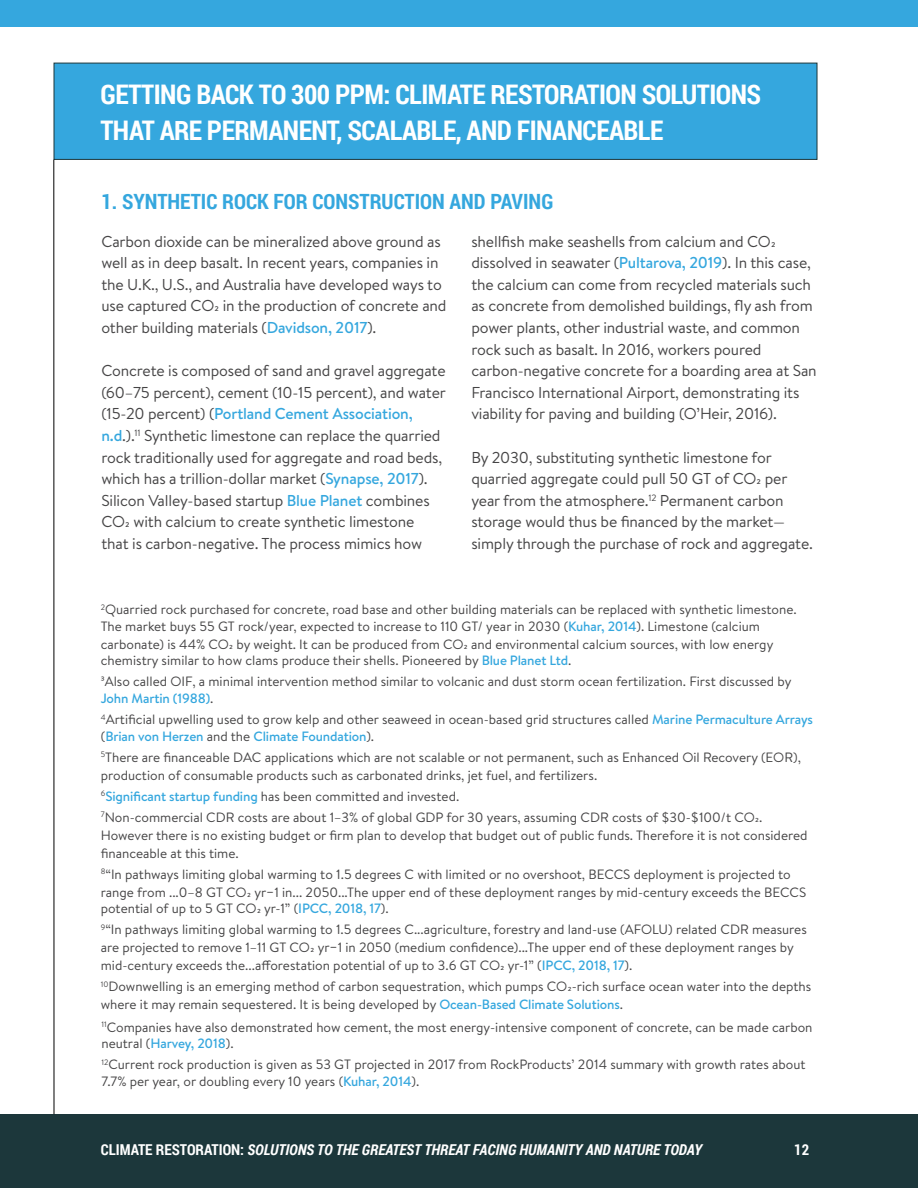
<style>
.page{position:relative;width:918px;height:1188px;background:#fff}
.page>*{position:absolute;margin:0;border:0;box-sizing:border-box;transform-origin:0 0}
.t1{font:700 27px/35.7px "Roboto Condensed";letter-spacing:-.02em;color:#fff}
.t2{font:700 21px "Roboto Condensed";color:#35a7de}
.t3{font:15.75px/21.6px "Brandon Text";letter-spacing:-.01em;color:#454445}
.t4{font:italic 700 15px "Roboto Condensed";color:#fff}
.t5{font:700 15px "Roboto Condensed";color:#fff}
.t6{font:13.5px/16.5px "Brandon Text";color:#454445}
.s1{font-weight:500;color:#35a7de}
.s2{font-style:normal}
</style>
<div class="page">
<div style="left:0;top:1114px;width:918px;height:74px;background:#1c373b"></div>
<div style="left:0;top:0;width:918px;height:26px;background:#35a7de"></div>
<div style="left:54px;top:63px;width:763px;height:97px;background:#35a7de;border:1px solid #1c373b"></div>
<hr style="left:54px;top:160px;width:1px;height:954px;background:#000">
<h1 class="t1" style="left:100px;top:75px;width:662px">GETTING BACK TO 300 PPM: CLIMATE RESTORATION SOLUTIONS<br>THAT ARE PERMANENT, SCALABLE, AND FINANCEABLE</h1>
<h2 class="t2" style="left:101px;top:186px;width:454px">1. SYNTHETIC ROCK FOR CONSTRUCTION AND PAVING</h2>
<p class="t3" style="left:101px;top:230px;width:347px">Carbon dioxide can be mineralized above ground as well as in deep basalt. In recent years, companies in the U.K., U.S., and Australia have developed ways to use captured CO2 in the production of concrete and other building materials (<span class="s1">Davidson, 2017</span>).</p>
<p class="t3" style="left:101px;top:359px;width:346px">Concrete is composed of sand and gravel aggregate (60–75 percent), cement (10-15 percent), and water (15-20 percent) (<span class="s1">Portland Cement Association, n.d</span>.).<sup>11</sup> Synthetic limestone can replace the quarried rock traditionally used for aggregate and road beds, which has a trillion-dollar market (<span class="s1">Synapse, 2017</span>).<br>Silicon Valley-based startup <span class="s1">Blue Planet</span> combines CO2 with calcium to create synthetic limestone<br>that is carbon-negative. The process mimics how</p>
<p class="t3" style="left:471px;top:230px;width:347px">shellfish make seashells from calcium and CO2 dissolved in seawater (<span class="s1">Pultarova, 2019</span>). In this case, the calcium can come from recycled materials such as concrete from demolished buildings, fly ash from power plants, other industrial waste, and common rock such as basalt. In 2016, workers poured carbon-negative concrete for a boarding area at San Francisco International Airport, demonstrating its viability for paving and building (O’Heir, 2016).</p>
<p class="t3" style="left:471px;top:446px;width:343px">By 2030, substituting synthetic limestone for quarried aggregate could pull 50 GT of CO2 per year from the atmosphere.<sup>12</sup> Permanent carbon storage would thus be financed by the market— simply through the purchase of rock and aggregate.</p>
<p class="t6" style="left:101px;top:601px;width:698px"><sup>2</sup>Quarried rock purchased for concrete, road base and other building materials can be replaced with synthetic limestone.<br>The market buys 55 GT rock/year, expected to increase to 110 GT/ year in 2030 (<span class="s1">Kuhar, 2014</span>). Limestone (calcium</p>
<p class="t6" style="left:101px;top:635px;width:674px">carbonate) is 44% CO2 by weight. It can be produced from CO2 and environmental calcium sources, with low energy chemistry similar to how clams produce their shells. Pioneered by <span class="s1">Blue Planet Ltd</span>.</p>
<p class="t6" style="left:101px;top:673px;width:692px">3Also called OIF, a minimal intervention method similar to volcanic and dust storm ocean fertilization. First discussed by<br><span class="s1">John Martin (1988)</span>.</p>
<p class="t6" style="left:101px;top:711px;width:714px"><sup>4</sup>Artificial upwelling used to grow kelp and other seaweed in ocean-based grid structures called <span class="s1">Marine Permaculture Arrays </span>(<span class="s1">Brian von Herzen</span> and the <span class="s1">Climate Foundation</span>).</p>
<p class="t6" style="left:101px;top:748px;width:702px;line-height:18px"><sup>5</sup>There are financeable DAC applications which are not scalable or not permanent, such as Enhanced Oil Recovery (EOR), production of consumable products such as carbonated drinks, jet fuel, and fertilizers.</p>
<p class="t6" style="left:101px;top:785px;width:663px;line-height:21px"><sup>6</sup><span class="s1">Significant startup funding</span> has been committed and invested.<br><sup>7</sup>Non-commercial CDR costs are about 1–3% of global GDP for 30 years, assuming CDR costs of $30-$100/t CO2.</p>
<p class="t6" style="left:101px;top:826px;width:708px;line-height:18px">However there is no existing budget or firm plan to develop that budget out of public funds. Therefore it is not considered financeable at this time.</p>
<p class="t6" style="left:101px;top:865px;width:707px;line-height:18px"><sup>8</sup>“In pathways limiting global warming to 1.5 degrees C with limited or no overshoot, BECCS deployment is projected to range from ...0–8 GT CO2 yr−1 in... 2050...The upper end of these deployment ranges by mid-century exceeds the BECCS</p>
<p class="t6" style="left:101px;top:898px;width:708px;line-height:21px">potential of up to 5 GT CO2 yr-1” (<span class="s1">IPCC, 2018, 17</span>).<br><sup>9</sup>“In pathways limiting global warming to 1.5 degrees C...agriculture, forestry and land-use (AFOLU) related CDR measures</p>
<p class="t6" style="left:101px;top:938px;width:695px;line-height:18px">are projected to remove 1–11 GT CO2 yr−1 in 2050 (medium confidence)...The upper end of these deployment ranges by mid-century exceeds the...afforestation potential of up to 3.6 GT CO2 yr-1” (<span class="s1">IPCC, 2018, 17</span>).</p>
<p class="t6" style="left:101px;top:977px;width:712px;line-height:18px"><sup>10</sup>Downwelling is an emerging method of carbon sequestration, which pumps CO2-rich surface ocean water into the depths where it may remain sequestered. It is being developed by <span class="s1">Ocean-Based Climate Solutions</span>.</p>
<p class="t6" style="left:101px;top:1018px;width:713px"><sup>11</sup>Companies have also demonstrated how cement, the most energy-intensive component of concrete, can be made carbon neutral (<span class="s1">Harvey, 2018</span>).</p>
<p class="t6" style="left:101px;top:1056px;width:706px"><sup>12</sup>Current rock production is given as 53 GT projected in 2017 from RockProducts’ 2014 summary with growth rates about<br>7.7% per year, or doubling every 10 years (<span class="s1">Kuhar, 2014</span>).</p>
<p class="t4" style="left:101px;top:1139px;width:603px"><span class="s2">CLIMATE RESTORATION:</span> SOLUTIONS TO THE GREATEST THREAT FACING HUMANITY AND NATURE TODAY</p>
<p class="t5" style="left:794px;top:1139px;width:16px">12</p>
</div>
